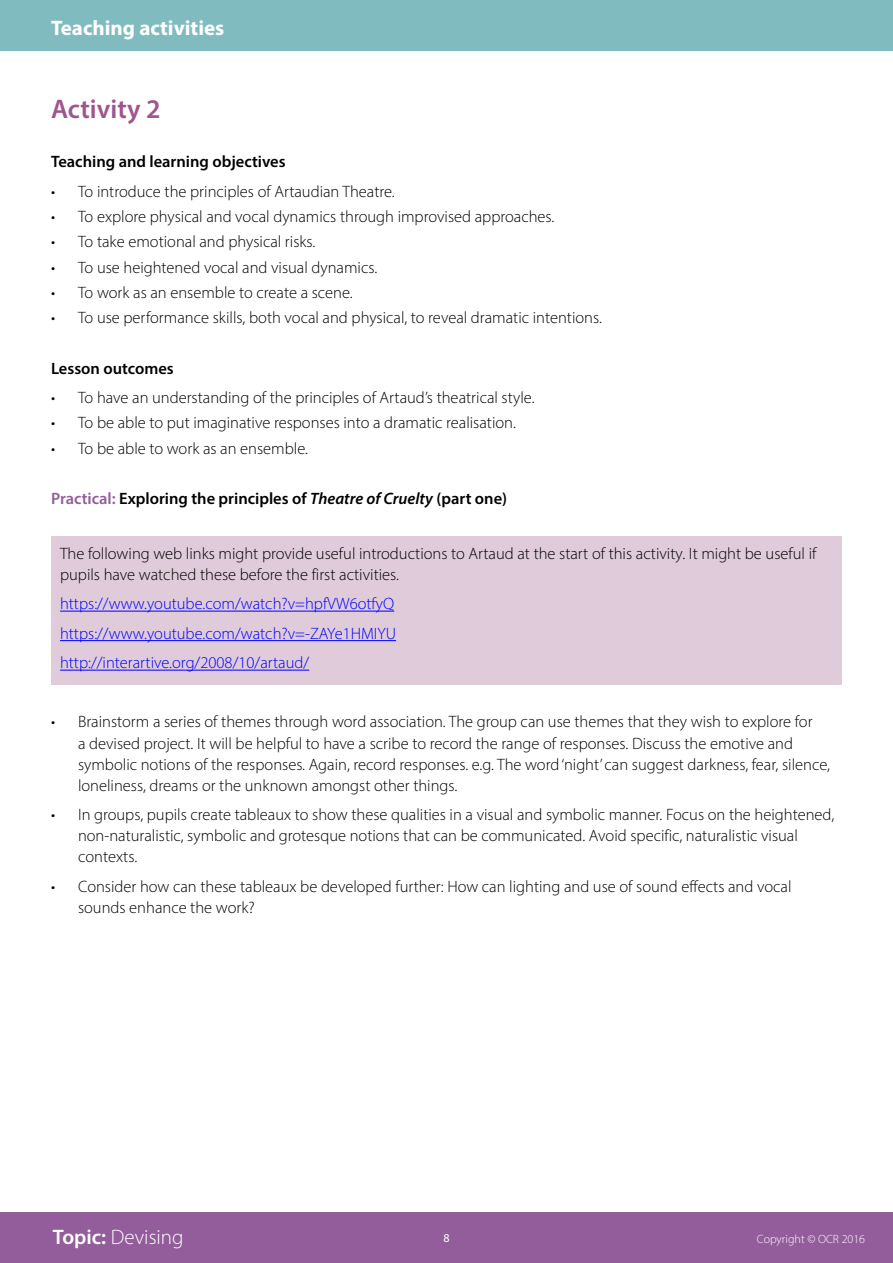
<style>
.page{position:relative;width:893px;height:1263px;background:#fff}
.page>*{position:absolute;margin:0;border:0;box-sizing:border-box;transform-origin:0 0}
.body{font:600 27px "Myriad Pro";color:#9e568d}
.t1{font:700 21px "Myriad Pro";color:#fff}
.t2{font:300 21px "Myriad Pro";color:#fff}
.body-2{font:300 16.5px/21px "Myriad Pro";color:#000}
.body-3{font:300 16.5px "Myriad Pro";color:#00f}
.body-4{font:600 16.5px "Myriad Pro";color:#000}
.t3{font:300 12px "Myriad Pro";color:#fff}
.t4{font:12px "Myriad Pro";color:#fff}
.s1{color:#935d9b}
.s2{font-style:italic}
.s3{font-weight:600}
</style>
<div class="page">
<div style="left:0;top:0;width:893px;height:51px;background:#80bcbf"></div>
<div style="left:0;top:1212px;width:893px;height:51px;background:#935d9b"></div>
<div style="left:51px;top:536px;width:791px;height:149px;background:#dfcbda"></div>
<hr style="left:60px;top:611px;width:334px;height:1px;background:#00f">
<hr style="left:60px;top:640px;width:336px;height:1px;background:#00f">
<hr style="left:60px;top:670px;width:249px;height:1px;background:#00f">
<p class="t1" style="left:51px;top:14px;width:175px">Teaching activities</p>
<p class="body" style="left:51px;top:92px;width:111px">Activity 2</p>
<p class="body-4" style="left:51px;top:151px;width:236px">Teaching and learning objectives</p>
<p class="body-2" style="left:51px;top:181px;width:345px">• To introduce the principles of Artaudian Theatre.</p>
<p class="body-2" style="left:51px;top:206px;width:505px">• To explore physical and vocal dynamics through improvised approaches.</p>
<p class="body-2" style="left:51px;top:231px;width:266px">• To take emotional and physical risks.</p>
<p class="body-2" style="left:51px;top:256px;width:328px">• To use heightened vocal and visual dynamics.</p>
<p class="body-2" style="left:51px;top:282px;width:303px">• To work as an ensemble to create a scene.</p>
<p class="body-2" style="left:51px;top:307px;width:552px">• To use performance skills, both vocal and physical, to reveal dramatic intentions.</p>
<p class="body-4" style="left:51px;top:358px;width:124px">Lesson outcomes</p>
<p class="body-2" style="left:51px;top:387px;width:485px">• To have an understanding of the principles of Artaud’s theatrical style.</p>
<p class="body-2" style="left:51px;top:412px;width:466px">• To be able to put imaginative responses into a dramatic realisation.</p>
<p class="body-2" style="left:51px;top:437px;width:259px">• To be able to work as an ensemble.</p>
<p class="body-4" style="left:51px;top:488px;width:458px"><span class="s1">Practical:</span> Exploring the principles of <span class="s2">Theatre of Cruelty</span> (part one)</p>
<p class="body-2" style="left:60px;top:543px;width:758px">The following web links might provide useful introductions to Artaud at the start of this activity. It might be useful if pupils have watched these before the first activities.</p>
<p class="body-3" style="left:60px;top:594px;width:336px">https://www.youtube.com/watch?v=hpfVW6otfyQ</p>
<p class="body-3" style="left:60px;top:623px;width:338px">https://www.youtube.com/watch?v=-ZAYe1HMIYU</p>
<p class="body-3" style="left:60px;top:653px;width:251px">http://interartive.org/2008/10/artaud/</p>
<p class="body-2" style="left:78px;top:711px;width:753px;text-indent:-27px">• Brainstorm a series of themes through word association. The group can use themes that they wish to explore for<br>a devised project. It will be helpful to have a scribe to record the range of responses. Discuss the emotive and symbolic notions of the responses. Again, record responses. e.g. The word ‘night’ can suggest darkness, fear, silence, loneliness, dreams or the unknown amongst other things.</p>
<p class="body-2" style="left:78px;top:804px;width:758px;text-indent:-27px">• In groups, pupils create tableaux to show these qualities in a visual and symbolic manner. Focus on the heightened, non-naturalistic, symbolic and grotesque notions that can be communicated. Avoid specific, naturalistic visual contexts.</p>
<p class="body-2" style="left:78px;top:875px;width:715px;text-indent:-27px">• Consider how can these tableaux be developed further: How can lighting and use of sound effects and vocal sounds enhance the work?</p>
<p class="t2" style="left:53px;top:1224px;width:132px"><span class="s3">Topic:</span> Devising</p>
<p class="t4" style="left:443px;top:1231px;width:8px">8</p>
<p class="t3" style="left:757px;top:1232px;width:110px">Copyright © OCR 2016</p>
</div>
